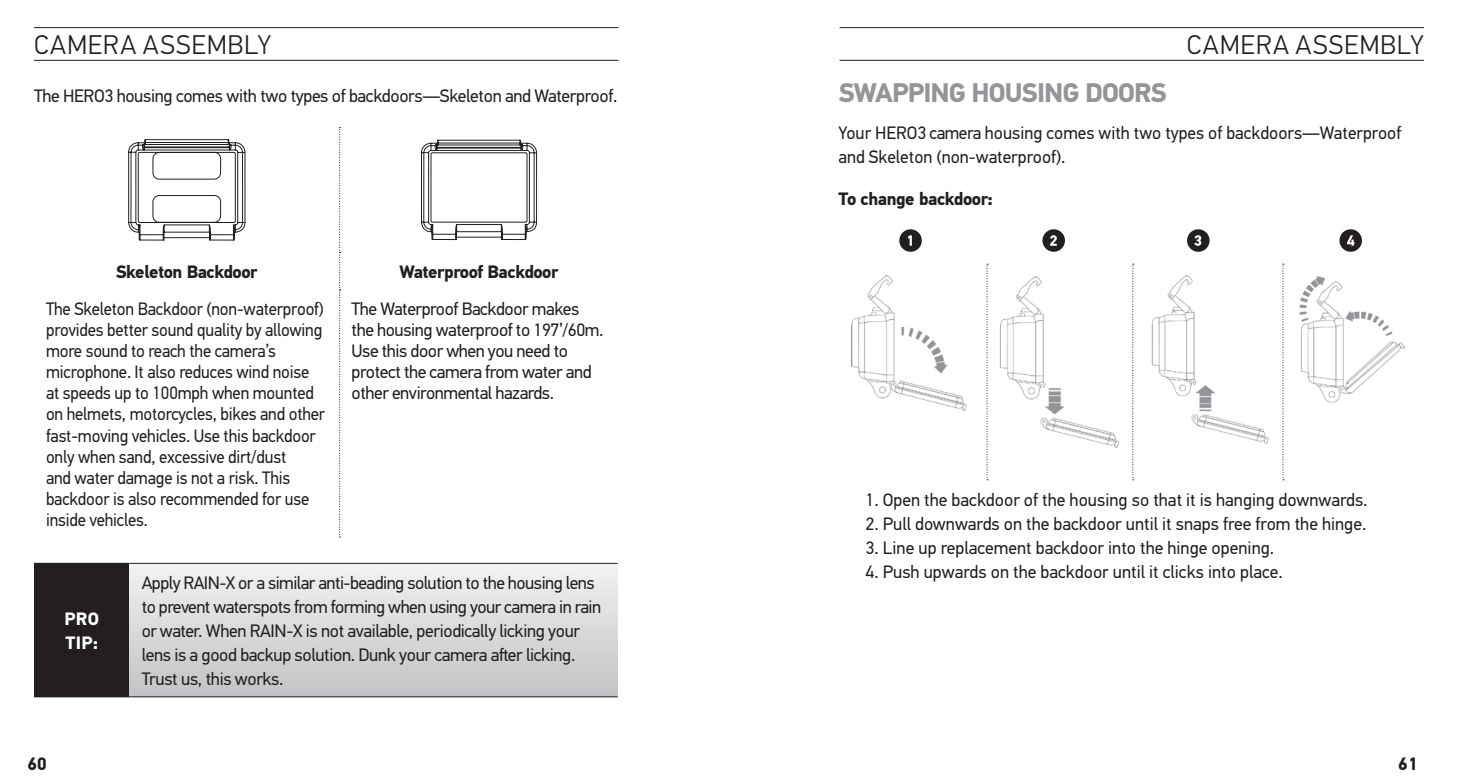
<style>
.page{position:relative;width:1458px;height:783px;background:#fff}
.page>*{position:absolute;margin:0;border:0;box-sizing:border-box;transform-origin:0 0}
.t1{font:300 27px "PF Din Text Pro";letter-spacing:.035em;color:#231f20}
.t2{font:700 27px "PF Din Text Pro";letter-spacing:-.03em;color:#939598}
.t3{font:18px/21px "PF Din Text Pro";letter-spacing:-.01em;color:#231f20}
.t4{font:18px/21px "PF Din Text Pro";letter-spacing:-.01em;color:#231f20;scale:.95 1}
.t5{font:18px/24px "PF Din Text Pro";letter-spacing:-.03em;color:#231f20}
.t6{font:700 18px "PF Din Text Pro";letter-spacing:-.025em;color:#231f20}
.t7{font:700 18px/24px "PF Din Text Pro";color:#fff}
</style>
<div class="page">
<hr style="left:34px;top:60px;width:584px;height:1px;background:#231f20">
<hr style="left:34px;top:27px;width:584px;height:1px;background:#231f20">
<hr style="left:840px;top:60px;width:584px;height:1px;background:#231f20">
<hr style="left:840px;top:27px;width:584px;height:1px;background:#231f20">
<svg style="left:339px;top:127px;width:2px;height:411px"></svg>
<svg style="left:128px;top:139px;width:118px;height:102px"></svg>
<svg style="left:421px;top:139px;width:116px;height:102px"></svg>
<div style="left:34px;top:563px;width:96px;height:134px;background:#231f20"></div>
<div style="left:130px;top:563px;width:488px;height:134px;background:linear-gradient(to bottom,#f2f2f4,#c1c3c5)"></div>
<hr style="left:130px;top:563px;width:488px;height:1px;background:#231f20">
<hr style="left:130px;top:696px;width:488px;height:1px;background:#231f20">
<svg style="left:987px;top:264px;width:1px;height:216px"></svg>
<svg style="left:1132px;top:264px;width:2px;height:216px"></svg>
<svg style="left:1282px;top:264px;width:2px;height:216px"></svg>
<div style="left:1340px;top:230px;width:21px;height:21px;background:#231f20;border-radius:50%"></div>
<div style="left:1339px;top:229px;width:23px;height:23px;border:2px solid #231f20;border-radius:50%"></div>
<svg style="left:1347px;top:235px;width:8px;height:11px"></svg>
<div style="left:1188px;top:230px;width:21px;height:21px;background:#231f20;border-radius:50%"></div>
<div style="left:1187px;top:229px;width:23px;height:23px;border:2px solid #231f20;border-radius:50%"></div>
<svg style="left:1194px;top:235px;width:7px;height:11px"></svg>
<div style="left:900px;top:230px;width:21px;height:21px;background:#231f20;border-radius:50%"></div>
<div style="left:899px;top:229px;width:23px;height:23px;border:2px solid #231f20;border-radius:50%"></div>
<svg style="left:908px;top:235px;width:4px;height:11px"></svg>
<div style="left:1043px;top:230px;width:21px;height:21px;background:#231f20;border-radius:50%"></div>
<div style="left:1042px;top:229px;width:23px;height:23px;border:2px solid #231f20;border-radius:50%"></div>
<svg style="left:1050px;top:235px;width:7px;height:11px"></svg>
<img style="left:851px;top:276px;width:116px;height:135px">
<img style="left:999px;top:277px;width:121px;height:171px">
<img style="left:1151px;top:276px;width:118px;height:168px">
<img style="left:1299px;top:276px;width:106px;height:127px">
<h1 class="t1" style="left:34px;top:29px;width:238px">CAMERA ASSEMBLY</h1>
<p class="t3" style="left:34px;top:85px;width:585px">The HERO3 housing comes with two types of backdoors—Skeleton and Waterproof.</p>
<p class="t6" style="left:116px;top:261px;width:143px">Skeleton Backdoor</p>
<p class="t6" style="left:400px;top:261px;width:161px">Waterproof Backdoor</p>
<p class="t4" style="left:46px;top:299px;width:295px">The Skeleton Backdoor (non-waterproof) provides better sound quality by allowing more sound to reach the camera’s microphone. It also reduces wind noise at speeds up to 100mph when mounted on helmets, motorcycles, bikes and other fast-moving vehicles. Use this backdoor only when sand, excessive dirt/dust<br>and water damage is not a risk. This backdoor is also recommended for use inside vehicles.</p>
<p class="t3" style="left:352px;top:299px;width:253px">The Waterproof Backdoor makes the housing waterproof to 197’/60m.<br>Use this door when you need to protect the camera from water and other environmental hazards.</p>
<p class="t7" style="left:65px;top:607px;width:35px">PRO<br>TI P:</p>
<p class="t5" style="left:142px;top:571px;width:461px">Apply RAIN-X or a similar anti-beading solution to the housing lens to prevent waterspots from forming when using your camera in rain or water. When RAIN-X is not available, periodically licking your lens is a good backup solution. Dunk your camera after licking.<br>Trust us, this works.</p>
<h1 class="t1" style="left:1187px;top:29px;width:238px">CAMERA ASSEMBLY</h1>
<h1 class="t2" style="left:839px;top:76px;width:19px">Swapp</h1>
<h1 class="t2" style="left:923px;top:76px;width:245px">ing housing doors</h1>
<p class="t3" style="left:838px;top:121px;width:565px;line-height:24px">Your HERO3 camera housing comes with two types of backdoors—Waterproof and Skeleton (non-waterproof).</p>
<p class="t6" style="left:838px;top:188px;width:156px">To change backdoor:</p>
<p class="t3" style="left:865px;top:489px;width:504px">1. Open the backdoor of the housing so that it is hanging downwards.</p>
<p class="t3" style="left:865px;top:513px;width:503px">2. Pull downwards on the backdoor until it snaps free from the hinge.</p>
<p class="t3" style="left:865px;top:537px;width:410px">3. Line up replacement backdoor into the hinge opening.</p>
<p class="t3" style="left:865px;top:561px;width:419px">4. Push upwards on the backdoor until it clicks into place.</p>
<p class="t6" style="left:27px;top:752px;width:21px">60</p>
<p class="t6" style="left:1398px;top:752px;width:21px">61</p>
</div>
